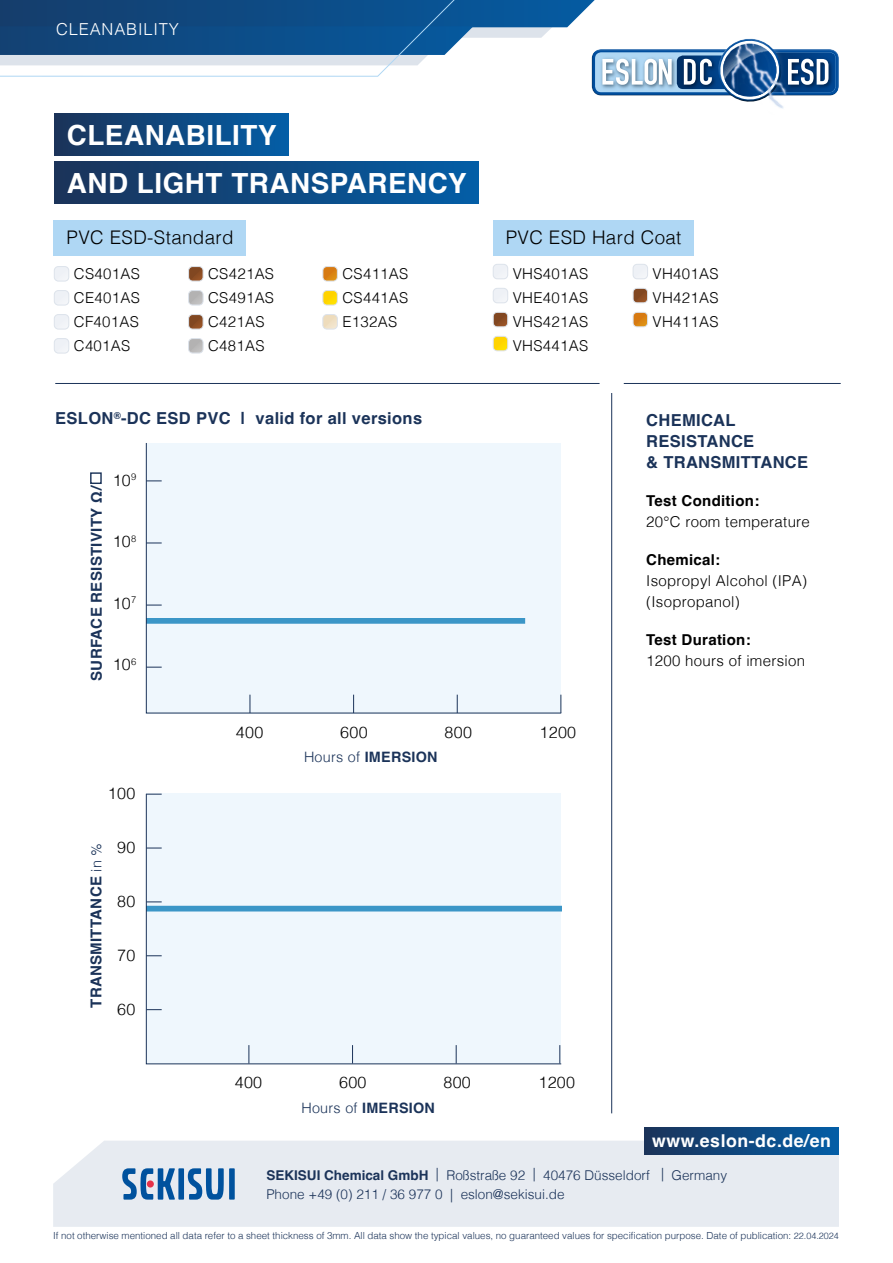
<style>
.page{position:relative;width:893px;height:1263px;background:#fff}
.page>*{position:absolute;margin:0;border:0;box-sizing:border-box;transform-origin:0 0}
.t1{font:700 27.75px/48px "Helvetica";letter-spacing:.02em;color:#fff}
.t2{font:300 18.75px "Helvetica";letter-spacing:.02em;color:#000}
.t3{font:700 17.7px "Helvetica";letter-spacing:.03em;color:#fff}
.t4{font:700 16.5px/21px "Helvetica";letter-spacing:.02em;color:#1b3359}
.t5{font:300 16.5px "Helvetica";letter-spacing:.05em;color:#fff}
.t6{font:300 16.05px "Helvetica";letter-spacing:.02em;color:#000}
.t7{font:300 15px/24px "Helvetica";letter-spacing:.02em;color:#000;text-align:justify}
.t8{font:700 15px "Helvetica";letter-spacing:.02em;color:#000}
.t9{font:700 15px "Helvetica";letter-spacing:.02em;color:#1b3359}
.t10{font:700 14.4px "Helvetica";letter-spacing:.02em;color:#1b3359}
.t11{font:300 13.5px/19.5px "Helvetica";color:#1b3359}
.t12{font:300 9.75px "Helvetica";color:#1b3359}
.s1{font-weight:300;font-size:14.4px}
.s2{font-weight:300}
.s3{font-weight:700}
.s4{font-size:9px}
</style>
<div class="page">
<div style="left:53px;top:1140px;width:786px;height:87px;background:#e7ebf1"></div>
<div style="left:178px;top:1168px;width:6px;height:31px;background:#00529e"></div>
<div style="left:229px;top:1168px;width:6px;height:31px;background:#00529e"></div>
<svg style="left:188px;top:1168px;width:36px;height:31px"></svg>
<svg style="left:122px;top:1168px;width:53px;height:31px;background:#6c99c4"></svg>
<div style="left:147px;top:1180px;width:7px;height:7px;background:#e5334a;border-radius:50%"></div>
<svg style="left:0;top:0;width:839px;height:96px"></svg>
<img style="left:719px;top:54px;width:81px;height:55px">
<img style="left:719px;top:39px;width:58px;height:58px;border-radius:29px">
<div style="left:645px;top:1127px;width:194px;height:27px;background:linear-gradient(to right,#1b3359,#035ea6)"></div>
<svg style="left:495px;top:266px;width:13px;height:13px"></svg>
<div style="left:493px;top:264px;width:15px;height:15px;border:1px solid #dde3eb;border-radius:4px"></div>
<svg style="left:495px;top:290px;width:13px;height:13px"></svg>
<div style="left:493px;top:288px;width:15px;height:15px;border:1px solid #dde3eb;border-radius:4px"></div>
<svg style="left:493px;top:314px;width:15px;height:13px"></svg>
<div style="left:493px;top:312px;width:15px;height:15px;border:1px solid #dde3eb;border-radius:4px"></div>
<svg style="left:493px;top:338px;width:15px;height:13px"></svg>
<div style="left:493px;top:336px;width:15px;height:15px;border:1px solid #dde3eb;border-radius:4px"></div>
<svg style="left:634px;top:266px;width:12px;height:13px"></svg>
<div style="left:633px;top:264px;width:15px;height:15px;border:1px solid #dde3eb;border-radius:4px"></div>
<svg style="left:633px;top:288px;width:13px;height:15px"></svg>
<div style="left:633px;top:288px;width:15px;height:15px;border:1px solid #dde3eb;border-radius:4px"></div>
<svg style="left:633px;top:312px;width:13px;height:15px"></svg>
<div style="left:633px;top:312px;width:15px;height:15px;border:1px solid #dde3eb;border-radius:4px"></div>
<svg style="left:56px;top:268px;width:13px;height:13px"></svg>
<div style="left:54px;top:266px;width:15px;height:15px;border:1px solid #dde3eb;border-radius:4px"></div>
<svg style="left:56px;top:292px;width:13px;height:13px"></svg>
<div style="left:54px;top:290px;width:15px;height:15px;border:1px solid #dde3eb;border-radius:4px"></div>
<svg style="left:56px;top:316px;width:13px;height:13px"></svg>
<div style="left:54px;top:314px;width:15px;height:15px;border:1px solid #dde3eb;border-radius:4px"></div>
<svg style="left:56px;top:340px;width:13px;height:13px"></svg>
<div style="left:54px;top:338px;width:15px;height:15px;border:1px solid #dde3eb;border-radius:4px"></div>
<svg style="left:190px;top:267px;width:13px;height:14px"></svg>
<div style="left:188px;top:266px;width:15px;height:15px;border:1px solid #dde3eb;border-radius:4px"></div>
<svg style="left:190px;top:291px;width:13px;height:14px"></svg>
<div style="left:188px;top:290px;width:15px;height:15px;border:1px solid #dde3eb;border-radius:4px"></div>
<svg style="left:190px;top:315px;width:13px;height:14px"></svg>
<div style="left:188px;top:314px;width:15px;height:15px;border:1px solid #dde3eb;border-radius:4px"></div>
<svg style="left:190px;top:340px;width:13px;height:13px"></svg>
<div style="left:188px;top:338px;width:15px;height:15px;border:1px solid #dde3eb;border-radius:4px"></div>
<svg style="left:323px;top:267px;width:13px;height:14px"></svg>
<div style="left:323px;top:266px;width:15px;height:15px;border:1px solid #dde3eb;border-radius:4px"></div>
<svg style="left:323px;top:291px;width:13px;height:14px"></svg>
<div style="left:323px;top:290px;width:15px;height:15px;border:1px solid #dde3eb;border-radius:4px"></div>
<svg style="left:323px;top:315px;width:13px;height:14px"></svg>
<div style="left:323px;top:314px;width:15px;height:15px;border:1px solid #dde3eb;border-radius:4px"></div>
<div style="left:146px;top:443px;width:416px;height:271px;background:#eff7fd"></div>
<hr style="left:55px;top:383px;width:545px;height:1px;background:#1b3359">
<hr style="left:611px;top:393px;width:1px;height:720px;background:#1b3359">
<hr style="left:624px;top:383px;width:217px;height:1px;background:#1b3359">
<div style="left:146px;top:793px;width:416px;height:271px;background:#eff7fd"></div>
<div style="left:54px;top:220px;width:192px;height:36px;background:#afd7f4"></div>
<div style="left:493px;top:220px;width:201px;height:36px;background:#afd7f4"></div>
<div style="left:90px;top:472px;width:12px;height:12px;border:1px solid #1b3359"></div>
<div style="left:54px;top:113px;width:234px;height:43px;background:linear-gradient(to right,#1b3359,#035ea6)"></div>
<div style="left:54px;top:161px;width:425px;height:43px;background:linear-gradient(to right,#1b3359,#035ea7)"></div>
<p class="t5" style="left:56px;top:15px;width:124px">CLEANABILITY</p>
<h1 class="t1" style="left:67px;top:114px;width:401px">CLEANABILITY<br>AND LIGHT TRANSPARENCY</h1>
<p class="t2" style="left:67px;top:221px;width:169px">PVC ESD-Standard</p>
<p class="t2" style="left:506px;top:221px;width:177px">PVC ESD Hard Coat</p>
<p class="t7" style="left:74px;top:261px;width:67px">CS401AS CE401AS CF401AS C401AS</p>
<p class="t7" style="left:208px;top:261px;width:67px;text-align:left">CS421AS<br>CS491AS<br>C421AS<br>C481AS</p>
<p class="t7" style="left:342px;top:261px;width:67px">CS411AS CS441AS E132AS</p>
<p class="t4" style="left:55px;top:410px;width:368px">ESLON<sup>®</sup>-DC ESD PVC | valid for all versions</p>
<p class="t9" style="left:87px;top:681px;width:198px;rotate:-90deg">SURFACE RESISTIVITY Ω/</p>
<p class="t6" style="left:113px;top:466px;width:25px">10<sup>9</sup></p>
<p class="t6" style="left:113px;top:528px;width:25px">10<sup>8</sup></p>
<p class="t6" style="left:113px;top:589px;width:25px">10<sup>7</sup></p>
<p class="t6" style="left:113px;top:651px;width:25px">10<sup>6</sup></p>
<p class="t7" style="left:513px;top:261px;width:77px">VHS401AS VHE401AS VHS421AS VHS441AS</p>
<p class="t7" style="left:653px;top:261px;width:67px">VH401AS VH421AS VH411AS</p>
<p class="t4" style="left:646px;top:411px;width:163px">CHEMICAL<br>RESISTANCE<br>&amp; TRANSMITTANCE</p>
<p class="t8" style="left:646px;top:491px;width:115px">Test Condition:</p>
<p class="t7" style="left:646px;top:508px;width:165px">20°C room temperature</p>
<p class="t8" style="left:646px;top:550px;width:76px">Chemical:</p>
<p class="t7" style="left:646px;top:569px;width:162px;line-height:21px">Isopropyl Alcohol (IPA) (Isopropanol)</p>
<p class="t8" style="left:646px;top:630px;width:106px">Test Duration:</p>
<p class="t7" style="left:646px;top:647px;width:160px">1200 hours of imersion</p>
<p class="t6" style="left:236px;top:718px;width:29px">400</p>
<p class="t6" style="left:340px;top:718px;width:29px">600</p>
<p class="t6" style="left:444px;top:718px;width:29px">800</p>
<p class="t6" style="left:539px;top:718px;width:38px">1200</p>
<p class="t6" style="left:108px;top:780px;width:29px">100</p>
<p class="t9" style="left:87px;top:1008px;width:167px;rotate:-90deg">TRANSMITTANCE <span class="s1">in %</span></p>
<p class="t6" style="left:117px;top:834px;width:20px">90</p>
<p class="t6" style="left:117px;top:888px;width:20px">80</p>
<p class="t6" style="left:117px;top:942px;width:20px">70</p>
<p class="t6" style="left:117px;top:996px;width:20px">60</p>
<p class="t10" style="left:304px;top:748px;width:135px"><span class="s2">Hours of</span> IMERSION</p>
<p class="t6" style="left:235px;top:1069px;width:29px">400</p>
<p class="t6" style="left:339px;top:1069px;width:29px">600</p>
<p class="t6" style="left:443px;top:1069px;width:29px">800</p>
<p class="t6" style="left:538px;top:1069px;width:38px">1200</p>
<p class="t10" style="left:301px;top:1099px;width:135px"><span class="s2">Hours of</span> IMERSION</p>
<p class="t3" style="left:652px;top:1130px;width:180px">www.eslon-dc.de/en</p>
<p class="t11" style="left:266px;top:1164px;width:462px"><span class="s3">SEKISUI Chemical GmbH</span> | Roßstraße 92 | 40476 Düsseldorf | Germany<br>Phone +49 (0) 211 / 36 977 0 | eslon@sekisui.de</p>
<p class="t12" style="left:53px;top:1227px;width:787px">If not otherwise mentioned all data refer to a sheet thickness of 3mm. All data show the typical values, no guaranteed values for specification purpose. Date of publication: <span class="s4">22.04.2024</span></p>
</div>
